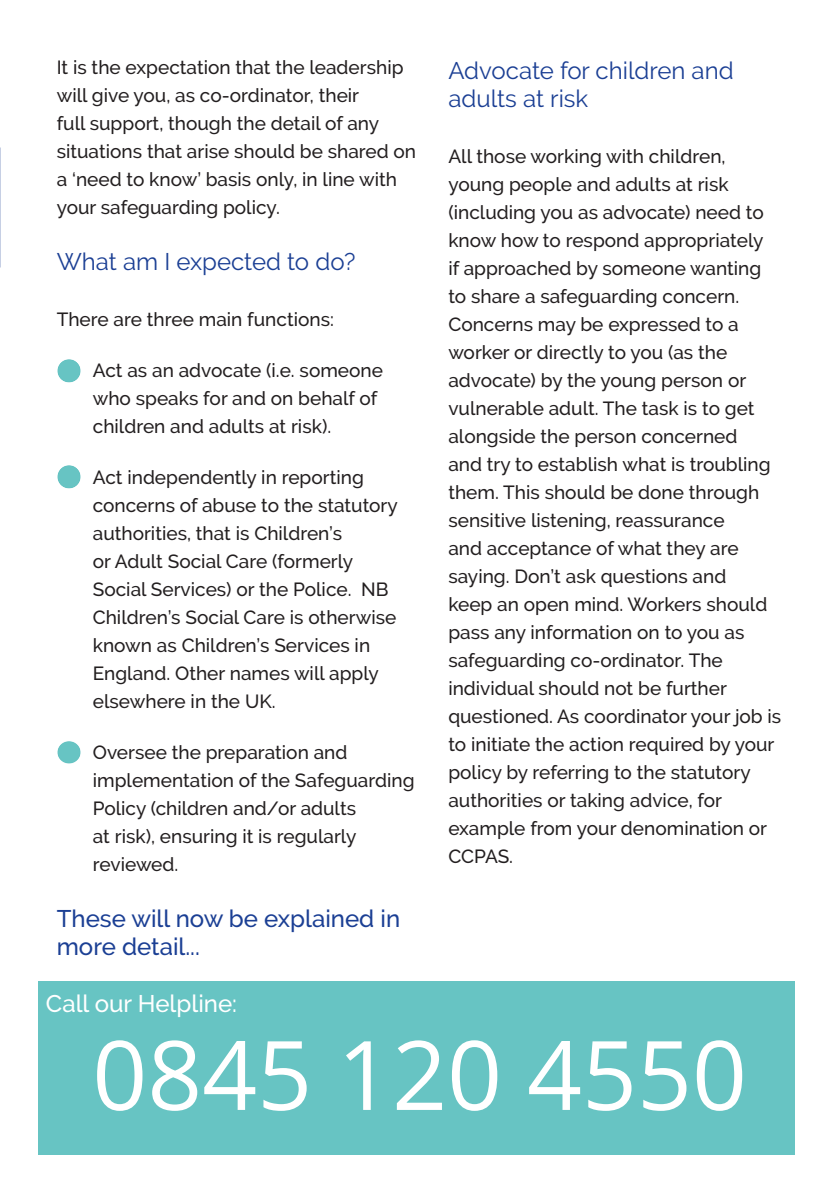
<style>
.page{position:relative;width:840px;height:1191px;background:#fff}
.page>*{position:absolute;margin:0;border:0;box-sizing:border-box;transform-origin:0 0}
.t1{font:96px "Open Sans";color:#fff}
.t2{font:24px/28px "Raleway";color:#1b3f94}
.t3{font:500 24px/28px "Raleway";color:#1b3f94}
.t4{font:500 24px "Raleway";color:#fff}
.t5{font:500 19px/28px "Raleway";color:#231f20}
</style>
<div class="page">
<div style="left:38px;top:980px;width:756px;height:174px;background:#67c4c3"></div>
<img style="left:57px;top:359px;width:24px;height:24px">
<img style="left:57px;top:465px;width:24px;height:24px">
<img style="left:57px;top:741px;width:24px;height:23px">
<p class="t5" style="left:57px;top:54px;width:361px">It is the expectation that the leadership will give you, as co-ordinator, their<br>full support, though the detail of any situations that arise should be shared on a ‘need to know’ basis only, in line with your safeguarding policy.</p>
<p class="t2" style="left:57px;top:248px;width:300px">What am I expected to do?</p>
<p class="t5" style="left:57px;top:306px;width:278px">There are three main functions:</p>
<p class="t5" style="left:93px;top:356px;width:291px;text-indent:-23px">• Act as an advocate (i.e. someone who speaks for and on behalf of children and adults at risk).</p>
<p class="t5" style="left:93px;top:463px;width:306px;text-indent:-23px">• Act independently in reporting concerns of abuse to the statutory authorities, that is Children’s<br>or Adult Social Care (formerly<br>Social Services) or the Police. NB<br>Children’s Social Care is otherwise known as Children’s Services in<br>England. Other names will apply elsewhere in the UK.</p>
<p class="t5" style="left:93px;top:738px;width:323px;text-indent:-23px">• Oversee the preparation and implementation of the Safeguarding<br>Policy (children and/or adults<br>at risk), ensuring it is regularly reviewed.</p>
<p class="t3" style="left:57px;top:904px;width:345px">These will now be explained in more detail...</p>
<p class="t2" style="left:448px;top:56px;width:286px">Advocate for children and adults at risk</p>
<p class="t5" style="left:448px;top:142px;width:334px">All those working with children, young people and adults at risk (including you as advocate) need to know how to respond appropriately<br>if approached by someone wanting to share a safeguarding concern.<br>Concerns may be expressed to a worker or directly to you (as the advocate) by the young person or vulnerable adult. The task is to get alongside the person concerned<br>and try to establish what is troubling them. This should be done through sensitive listening, reassurance<br>and acceptance of what they are saying. Don’t ask questions and<br>keep an open mind. Workers should pass any information on to you as safeguarding co-ordinator. The individual should not be further questioned. As coordinator your job is to initiate the action required by your policy by referring to the statutory authorities or taking advice, for example from your denomination or<br>CCPAS.</p>
<p class="t4" style="left:46px;top:989px;width:192px">Call our Helpline:</p>
<p class="t1" style="left:92px;top:1009px;width:655px">0845 120 4550</p>
</div>
